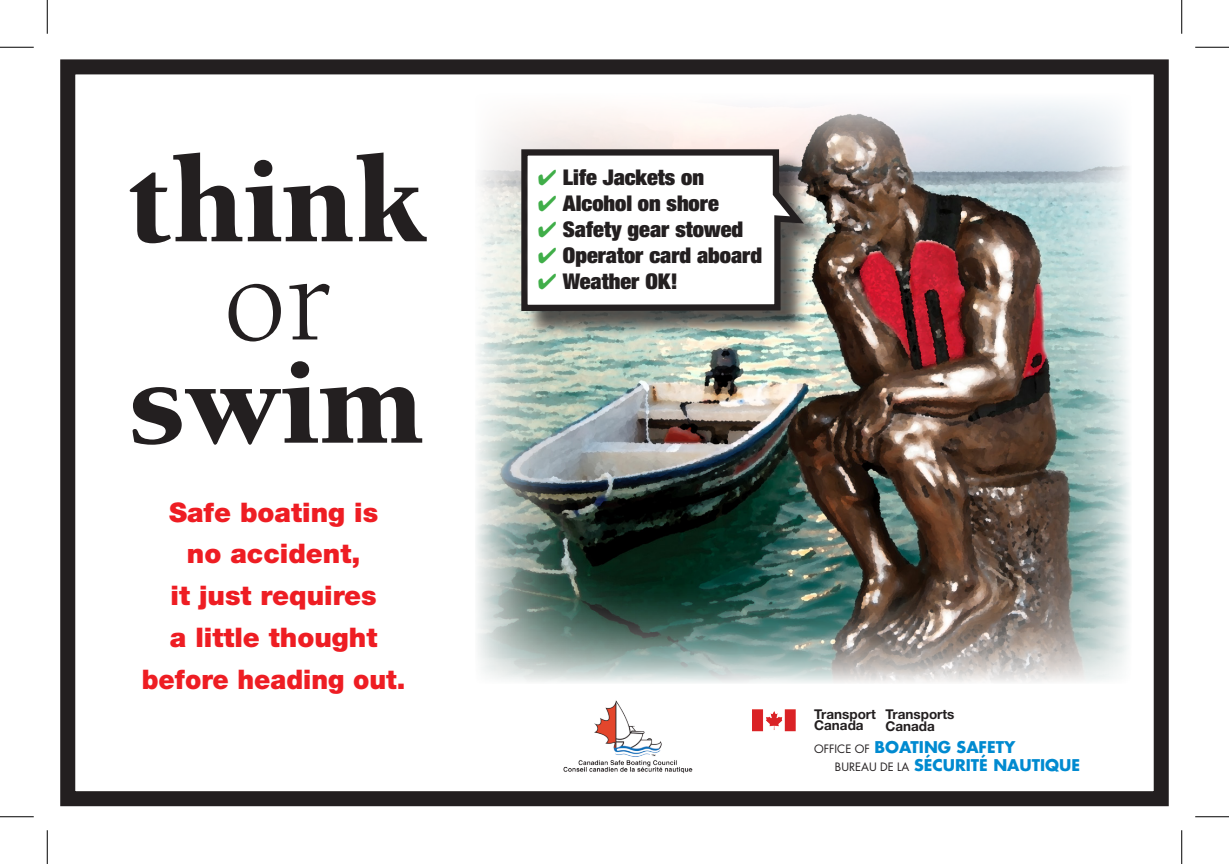
<style>
.page{position:relative;width:1229px;height:864px;background:#fff}
.page>*{position:absolute;margin:0;border:0;box-sizing:border-box;transform-origin:0 0}
.t1{font:900 125.77px "Berkeley";color:#231f20}
.t2{font:125.77px "Berkeley";color:#231f20}
.t3{font:900 27px/41.9px "Helvetica Neue";color:#ee1d23;text-align:center}
.t4{font:900 expanded 21.82px "Helvetica Neue";color:#231f20}
.t5{font:700 15.75px/18px "Futura";color:#008ad0}
.t6{font:700 13.5px/11.7px "Helvetica Neue";color:#231f20}
.s1{color:#40ae49}
.s2{font-weight:400;font-size:11.25px;color:#231f20}
</style>
<div class="page">
<img style="left:476px;top:103px;width:654px;height:580px">
<div style="left:60px;top:59px;width:1108px;height:747px;border:15px solid #231f20"></div>
<div style="left:524px;top:153px;width:306px;height:186px;background:#231f20;opacity:.75"></div>
<svg style="left:518px;top:146px;width:293px;height:168px;background:#74706d"></svg>
<div style="left:524px;top:154px;width:252px;height:150px;background:#fff"></div>
<img style="left:563px;top:700px;width:129px;height:73px">
<img style="left:752px;top:709px;width:44px;height:23px">
<hr style="left:0;top:47px;width:34px;height:1px;background:#000">
<hr style="left:1195px;top:47px;width:33px;height:1px;background:#000">
<hr style="left:0;top:816px;width:34px;height:1px;background:#000">
<hr style="left:1195px;top:816px;width:33px;height:1px;background:#000">
<hr style="left:47px;top:0;width:1px;height:34px;background:#000">
<hr style="left:47px;top:830px;width:1px;height:34px;background:#000">
<hr style="left:1181px;top:0;width:1px;height:34px;background:#000">
<hr style="left:1181px;top:830px;width:1px;height:34px;background:#000">
<h1 class="t1" style="left:127px;top:135px;width:300px">think</h1>
<h1 class="t2" style="left:223px;top:234px;width:109px">or</h1>
<h1 class="t1" style="left:130px;top:337px;width:296px">swim</h1>
<p class="t3" style="left:142px;top:491px;width:265px">Safe boating is<br>no accident,<br>it just requires<br>a little thought before heading out.</p>
<p class="t4" style="left:538px;top:163px;width:168px"><span class="s1">✔</span> Life Jackets on</p>
<p class="t4" style="left:538px;top:189px;width:183px"><span class="s1">✔</span> Alcohol on shore</p>
<p class="t4" style="left:538px;top:215px;width:207px"><span class="s1">✔</span> Safety gear stowed</p>
<p class="t4" style="left:538px;top:241px;width:226px"><span class="s1">✔</span> Operator card aboard</p>
<p class="t4" style="left:538px;top:267px;width:142px"><span class="s1">✔</span> Weather OK!</p>
<p class="t6" style="left:814px;top:708px;width:63px">Transport<br>Canada</p>
<p class="t6" style="left:885px;top:708px;width:71px">Transports<br>Canada</p>
<p class="t5" style="left:835px;top:737px;width:245px;text-indent:-21px"><span class="s2">OFFICE OF</span> BOATING SAFETY<br><span class="s2">BUREAU DE LA</span> SÉCURITÉ NAUTIQUE</p>
</div>
